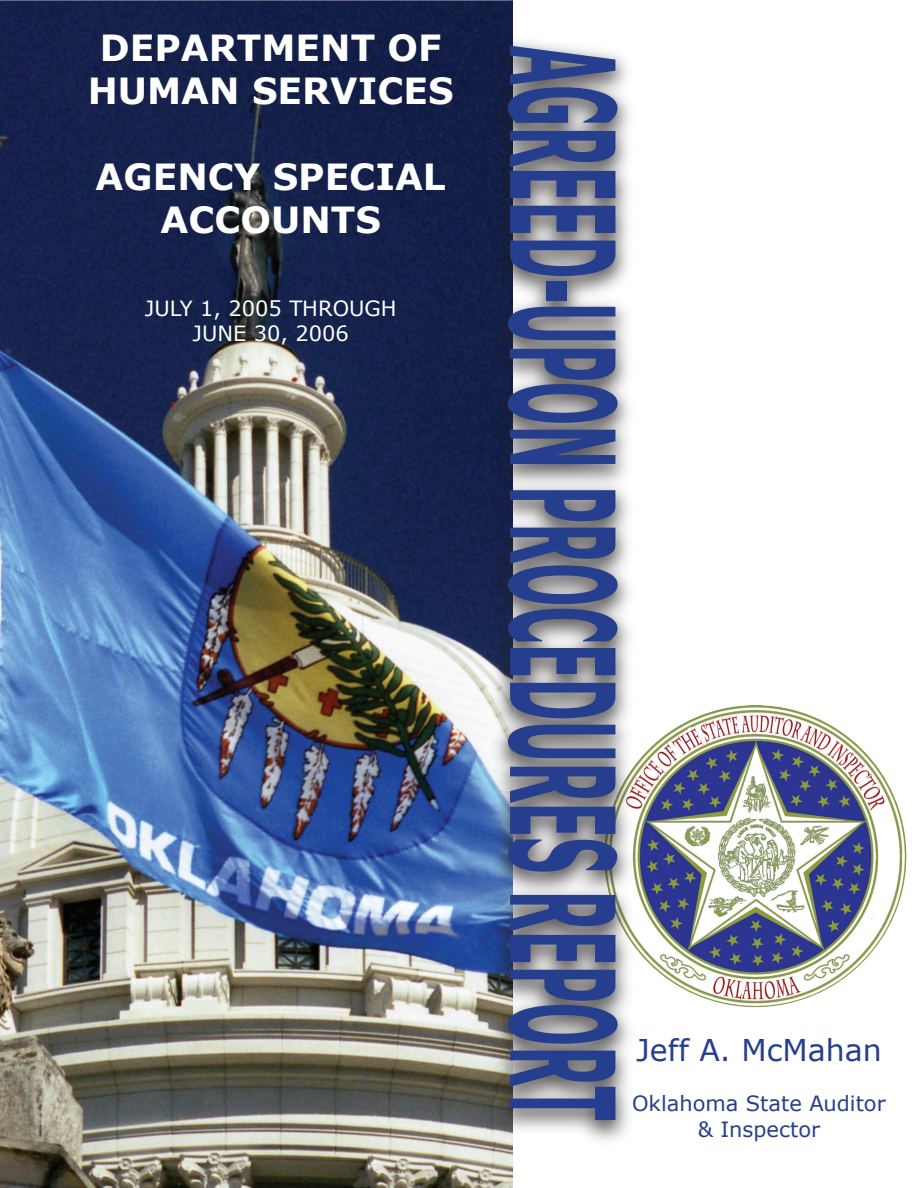
<style>
.page{position:relative;width:918px;height:1188px;background:#fff}
.page>*{position:absolute;margin:0;border:0;box-sizing:border-box;transform-origin:0 0}
.t1{font:700 144.9px "Verdana";letter-spacing:-.01em;color:#253f8e;scale:.36 1}
.t2{font:700 36px/43.2px "Verdana";color:#fff;text-align:center}
.t3{font:30px "Verdana";color:#253f8e}
.t4{font:21px/25.2px "Verdana";color:#253f8e;text-align:center}
.t5{font:21px/25.2px "Verdana";color:#fff;text-align:center}
</style>
<div class="page">
<img style="left:0;top:0;width:512px;height:1187px">
<img style="left:604px;top:705px;width:302px;height:302px;border-radius:50%">
<div style="left:486px;top:32px;width:153px;height:1117px;background:#231f20;opacity:.75"></div>
<p class="t2" style="left:88px;top:25px;width:367px">DEPARTMENT OF<br>HUMAN SERVICES</p>
<p class="t2" style="left:96px;top:154px;width:352px">AGENCY SPECIAL<br>ACCOUNTS</p>
<p class="t5" style="left:145px;top:295px;width:253px">JULY 1, 2005 THROUGH<br>JUNE 30, 2006</p>
<h1 class="t1" style="left:655px;top:45px;width:2990px;rotate:90deg">AGREED-UPON PROCEDURES REPORT</h1>
<p class="t3" style="left:636px;top:1031px;width:247px">Jeff A. McMahan</p>
<p class="t4" style="left:632px;top:1090px;width:255px">Oklahoma State Auditor &amp; Inspector</p>
</div>
